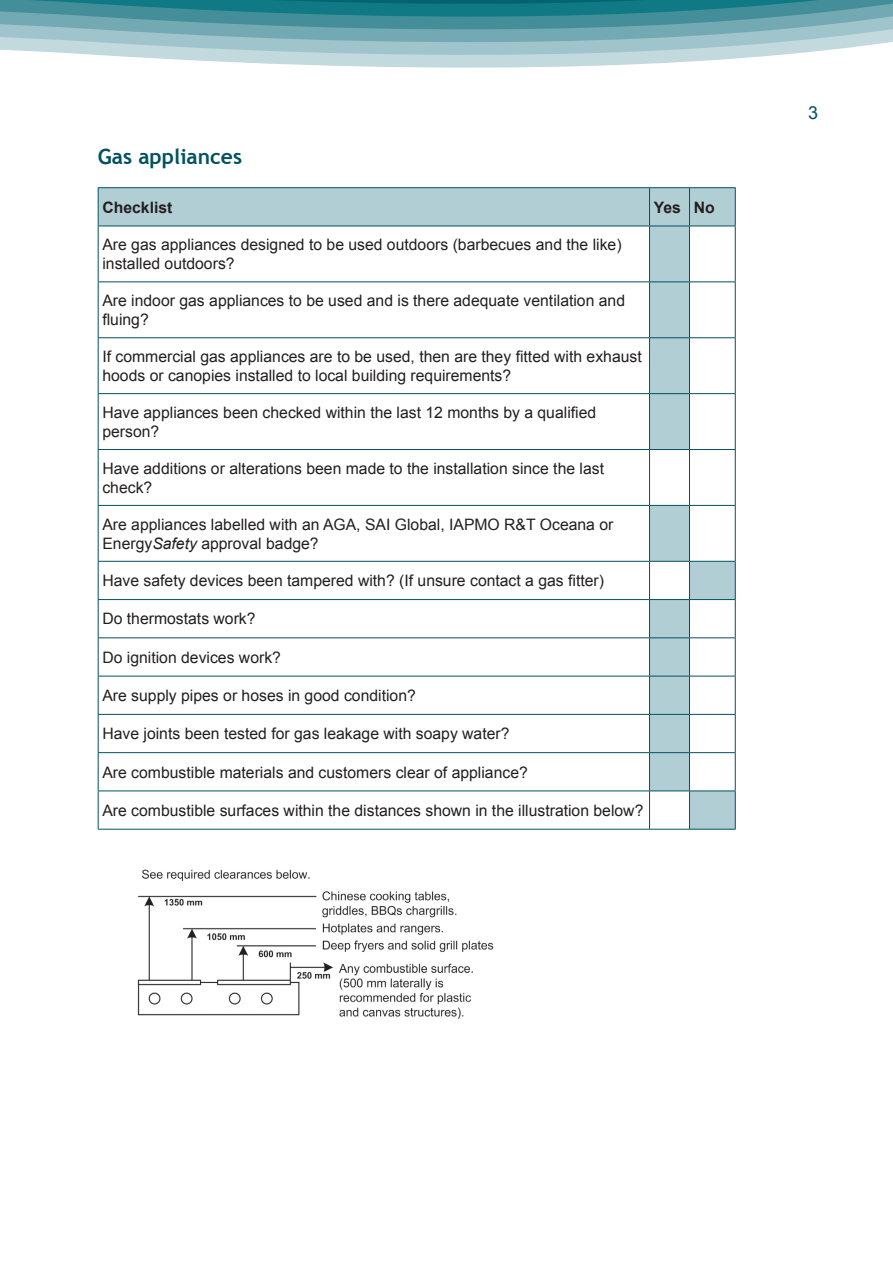
<style>
.page{position:relative;width:893px;height:1263px;background:#fff}
.page>*{position:absolute;margin:0;border:0;box-sizing:border-box;transform-origin:0 0}
.t1{font:700 21px "Trebuchet MS";color:#00525d}
.t2{font:18px "Arial";color:#00525d}
.t3{font:15.75px/18.9px "Arial";color:#231f20}
.t4{font:700 15.75px "Arial";color:#231f20}
.s1{font-style:italic}
</style>
<div class="page">
<svg style="left:0;top:0;width:893px;height:68px;background:#82b4bc"></svg>
<svg style="left:99px;top:188px;width:636px;height:641px"></svg>
<hr style="left:98px;top:187px;width:551px;height:1px;background:#00525d">
<hr style="left:98px;top:188px;width:1px;height:38px;background:#00525d">
<hr style="left:649px;top:187px;width:40px;height:1px;background:#00525d">
<hr style="left:649px;top:188px;width:1px;height:38px;background:#00525d">
<hr style="left:689px;top:187px;width:47px;height:1px;background:#00525d">
<hr style="left:689px;top:188px;width:1px;height:38px;background:#00525d">
<hr style="left:735px;top:188px;width:1px;height:38px;background:#00525d">
<hr style="left:98px;top:226px;width:551px;height:1px;background:#00525d">
<hr style="left:98px;top:226px;width:1px;height:55px;background:#00525d">
<hr style="left:649px;top:226px;width:40px;height:1px;background:#00525d">
<hr style="left:649px;top:226px;width:1px;height:55px;background:#00525d">
<hr style="left:689px;top:226px;width:47px;height:1px;background:#00525d">
<hr style="left:689px;top:226px;width:1px;height:55px;background:#00525d">
<hr style="left:735px;top:226px;width:1px;height:55px;background:#00525d">
<hr style="left:98px;top:281px;width:551px;height:1px;background:#00525d">
<hr style="left:98px;top:282px;width:1px;height:55px;background:#00525d">
<hr style="left:649px;top:281px;width:40px;height:1px;background:#00525d">
<hr style="left:649px;top:282px;width:1px;height:55px;background:#00525d">
<hr style="left:689px;top:281px;width:47px;height:1px;background:#00525d">
<hr style="left:689px;top:282px;width:1px;height:55px;background:#00525d">
<hr style="left:735px;top:282px;width:1px;height:55px;background:#00525d">
<hr style="left:98px;top:337px;width:551px;height:1px;background:#00525d">
<hr style="left:98px;top:338px;width:1px;height:55px;background:#00525d">
<hr style="left:649px;top:337px;width:40px;height:1px;background:#00525d">
<hr style="left:649px;top:338px;width:1px;height:55px;background:#00525d">
<hr style="left:689px;top:337px;width:47px;height:1px;background:#00525d">
<hr style="left:689px;top:338px;width:1px;height:55px;background:#00525d">
<hr style="left:735px;top:338px;width:1px;height:55px;background:#00525d">
<hr style="left:98px;top:393px;width:551px;height:1px;background:#00525d">
<hr style="left:98px;top:394px;width:1px;height:55px;background:#00525d">
<hr style="left:649px;top:393px;width:40px;height:1px;background:#00525d">
<hr style="left:649px;top:394px;width:1px;height:55px;background:#00525d">
<hr style="left:689px;top:393px;width:47px;height:1px;background:#00525d">
<hr style="left:689px;top:394px;width:1px;height:55px;background:#00525d">
<hr style="left:735px;top:394px;width:1px;height:55px;background:#00525d">
<hr style="left:98px;top:449px;width:551px;height:1px;background:#00525d">
<hr style="left:98px;top:450px;width:1px;height:55px;background:#00525d">
<hr style="left:649px;top:449px;width:40px;height:1px;background:#00525d">
<hr style="left:649px;top:450px;width:1px;height:55px;background:#00525d">
<hr style="left:689px;top:449px;width:47px;height:1px;background:#00525d">
<hr style="left:689px;top:450px;width:1px;height:55px;background:#00525d">
<hr style="left:735px;top:450px;width:1px;height:55px;background:#00525d">
<hr style="left:98px;top:505px;width:551px;height:1px;background:#00525d">
<hr style="left:98px;top:506px;width:1px;height:55px;background:#00525d">
<hr style="left:649px;top:505px;width:40px;height:1px;background:#00525d">
<hr style="left:649px;top:506px;width:1px;height:55px;background:#00525d">
<hr style="left:689px;top:505px;width:47px;height:1px;background:#00525d">
<hr style="left:689px;top:506px;width:1px;height:55px;background:#00525d">
<hr style="left:735px;top:506px;width:1px;height:55px;background:#00525d">
<hr style="left:98px;top:561px;width:551px;height:1px;background:#00525d">
<hr style="left:98px;top:562px;width:1px;height:37px;background:#00525d">
<hr style="left:649px;top:561px;width:40px;height:1px;background:#00525d">
<hr style="left:649px;top:562px;width:1px;height:37px;background:#00525d">
<hr style="left:689px;top:561px;width:47px;height:1px;background:#00525d">
<hr style="left:689px;top:562px;width:1px;height:37px;background:#00525d">
<hr style="left:735px;top:562px;width:1px;height:37px;background:#00525d">
<hr style="left:98px;top:599px;width:551px;height:1px;background:#00525d">
<hr style="left:98px;top:600px;width:1px;height:37px;background:#00525d">
<hr style="left:649px;top:599px;width:40px;height:1px;background:#00525d">
<hr style="left:649px;top:600px;width:1px;height:37px;background:#00525d">
<hr style="left:689px;top:599px;width:47px;height:1px;background:#00525d">
<hr style="left:689px;top:600px;width:1px;height:37px;background:#00525d">
<hr style="left:735px;top:600px;width:1px;height:37px;background:#00525d">
<hr style="left:98px;top:637px;width:551px;height:1px;background:#00525d">
<hr style="left:98px;top:638px;width:1px;height:38px;background:#00525d">
<hr style="left:649px;top:637px;width:40px;height:1px;background:#00525d">
<hr style="left:649px;top:638px;width:1px;height:38px;background:#00525d">
<hr style="left:689px;top:637px;width:47px;height:1px;background:#00525d">
<hr style="left:689px;top:638px;width:1px;height:38px;background:#00525d">
<hr style="left:735px;top:638px;width:1px;height:38px;background:#00525d">
<hr style="left:98px;top:676px;width:551px;height:1px;background:#00525d">
<hr style="left:98px;top:676px;width:1px;height:38px;background:#00525d">
<hr style="left:649px;top:676px;width:40px;height:1px;background:#00525d">
<hr style="left:649px;top:676px;width:1px;height:38px;background:#00525d">
<hr style="left:689px;top:676px;width:47px;height:1px;background:#00525d">
<hr style="left:689px;top:676px;width:1px;height:38px;background:#00525d">
<hr style="left:735px;top:676px;width:1px;height:38px;background:#00525d">
<hr style="left:98px;top:714px;width:551px;height:1px;background:#00525d">
<hr style="left:98px;top:715px;width:1px;height:37px;background:#00525d">
<hr style="left:649px;top:714px;width:40px;height:1px;background:#00525d">
<hr style="left:649px;top:715px;width:1px;height:37px;background:#00525d">
<hr style="left:689px;top:714px;width:47px;height:1px;background:#00525d">
<hr style="left:689px;top:715px;width:1px;height:37px;background:#00525d">
<hr style="left:735px;top:715px;width:1px;height:37px;background:#00525d">
<hr style="left:98px;top:752px;width:551px;height:1px;background:#00525d">
<hr style="left:98px;top:753px;width:1px;height:37px;background:#00525d">
<hr style="left:649px;top:752px;width:40px;height:1px;background:#00525d">
<hr style="left:649px;top:753px;width:1px;height:37px;background:#00525d">
<hr style="left:689px;top:752px;width:47px;height:1px;background:#00525d">
<hr style="left:689px;top:753px;width:1px;height:37px;background:#00525d">
<hr style="left:735px;top:753px;width:1px;height:37px;background:#00525d">
<hr style="left:98px;top:790px;width:551px;height:1px;background:#00525d">
<hr style="left:98px;top:791px;width:1px;height:38px;background:#00525d">
<hr style="left:649px;top:790px;width:40px;height:1px;background:#00525d">
<hr style="left:649px;top:791px;width:1px;height:38px;background:#00525d">
<hr style="left:689px;top:790px;width:47px;height:1px;background:#00525d">
<hr style="left:689px;top:791px;width:1px;height:38px;background:#00525d">
<hr style="left:735px;top:791px;width:1px;height:38px;background:#00525d">
<hr style="left:98px;top:829px;width:638px;height:1px;background:#00525d">
<img style="left:137px;top:869px;width:357px;height:150px">
<h1 class="t1" style="left:98px;top:145px;width:146px">Gas appliances</h1>
<p class="t4" style="left:102px;top:198px;width:72px">Checklist</p>
<p class="t4" style="left:654px;top:198px;width:62px">Yes No</p>
<p class="t3" style="left:102px;top:235px;width:521px">Are gas appliances designed to be used outdoors (barbecues and the like) installed outdoors?</p>
<p class="t3" style="left:102px;top:291px;width:524px">Are indoor gas appliances to be used and is there adequate ventilation and fluing?</p>
<p class="t3" style="left:102px;top:347px;width:541px">If commercial gas appliances are to be used, then are they fitted with exhaust hoods or canopies installed to local building requirements?</p>
<p class="t3" style="left:102px;top:403px;width:495px">Have appliances been checked within the last 12 months by a qualified person?</p>
<p class="t3" style="left:102px;top:459px;width:503px">Have additions or alterations been made to the installation since the last check?</p>
<p class="t3" style="left:102px;top:515px;width:512px">Are appliances labelled with an AGA, SAI Global, IAPMO R&amp;T Oceana or<br>Energy<span class="s1">Safety</span> approval badge?</p>
<p class="t3" style="left:102px;top:571px;width:503px">Have safety devices been tampered with? (If unsure contact a gas fitter)</p>
<p class="t3" style="left:102px;top:609px;width:155px">Do thermostats work?</p>
<p class="t3" style="left:102px;top:648px;width:180px">Do ignition devices work?</p>
<p class="t3" style="left:102px;top:686px;width:315px">Are supply pipes or hoses in good condition?</p>
<p class="t3" style="left:102px;top:724px;width:409px">Have joints been tested for gas leakage with soapy water?</p>
<p class="t3" style="left:102px;top:763px;width:427px">Are combustible materials and customers clear of appliance?</p>
<p class="t3" style="left:102px;top:801px;width:542px">Are combustible surfaces within the distances shown in the illustration below?</p>
<p class="t2" style="left:808px;top:103px;width:12px">3</p>
</div>
